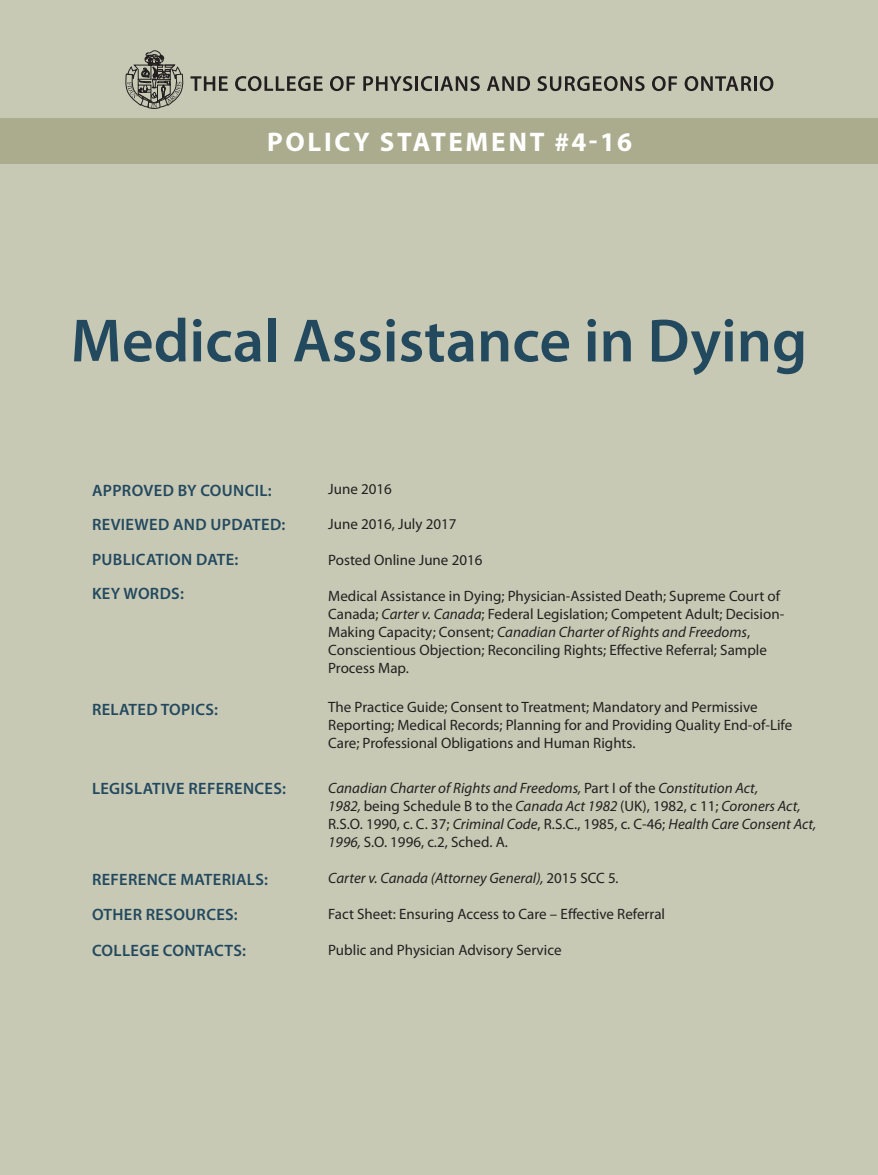
<style>
.page{position:relative;width:878px;height:1175px;background:#fff}
.page>*{position:absolute;margin:0;border:0;box-sizing:border-box;transform-origin:0 0}
.t1{font:600 61.5px "Myriad Pro";color:#23495f}
.t2{font:700 27px "Myriad Pro";letter-spacing:.1em;color:#fff}
.t3{font:600 16.5px "Myriad Pro";letter-spacing:.02em;color:#23495f}
.t4{font:15px/18px "Myriad Pro";color:#231f20}
.t5{font:italic 15px "Myriad Pro";color:#231f20}
.s1{font-style:italic}
.s2{font-style:normal}
</style>
<div class="page">
<div style="left:0;top:0;width:878px;height:1174px;background:#c8c9b5"></div>
<div style="left:0;top:118px;width:878px;height:45px;background:#abac8d"></div>
<svg style="left:125px;top:50px;width:59px;height:59px"></svg>
<svg style="left:190px;top:76px;width:38px;height:15px"></svg>
<svg style="left:235px;top:76px;width:87px;height:15px"></svg>
<svg style="left:330px;top:76px;width:25px;height:15px"></svg>
<svg style="left:363px;top:76px;width:49px;height:15px"></svg>
<hr style="left:415px;top:76px;width:3px;height:15px;background:#231f20">
<svg style="left:421px;top:76px;width:59px;height:15px"></svg>
<svg style="left:487px;top:76px;width:43px;height:15px"></svg>
<svg style="left:537px;top:76px;width:107px;height:15px"></svg>
<svg style="left:652px;top:76px;width:25px;height:15px"></svg>
<svg style="left:684px;top:76px;width:89px;height:15px"></svg>
<p class="t2" style="left:267px;top:124px;width:367px">POLICY STATEMENT #4-16</p>
<p class="t1" style="left:71px;top:301px;width:738px">Medical Assistance in Dying</p>
<p class="t3" style="left:92px;top:479px;width:181px">APPROVED BY COUNCIL:</p>
<p class="t3" style="left:92px;top:514px;width:195px">REVIEWED AND UPDATED:</p>
<p class="t3" style="left:92px;top:548px;width:148px">PUBLICATION DATE:</p>
<p class="t3" style="left:92px;top:583px;width:93px">KEY WORDS:</p>
<p class="t3" style="left:92px;top:698px;width:128px">RELATED TOPICS:</p>
<p class="t3" style="left:92px;top:778px;width:195px">LEGISLATIVE REFERENCES:</p>
<p class="t3" style="left:92px;top:869px;width:177px">REFERENCE MATERIALS:</p>
<p class="t3" style="left:92px;top:904px;width:147px">OTHER RESOURCES:</p>
<p class="t3" style="left:92px;top:939px;width:156px">COLLEGE CONTACTS:</p>
<p class="t4" style="left:328px;top:480px;width:65px">June 2016</p>
<p class="t4" style="left:328px;top:515px;width:130px">June 2016, July 2017</p>
<p class="t4" style="left:328px;top:551px;width:156px">Posted Online June 2016</p>
<p class="t4" style="left:328px;top:587px;width:457px">Medical Assistance in Dying; Physician-Assisted Death; Supreme Court of Canada; <span class="s1">Carter v. Canada</span>; Federal Legislation; Competent Adult; Decision-Making Capacity; Consent; <span class="s1">Canadian Charter of Rights and Freedoms</span>, Conscientious Objection; Reconciling Rights; Effective Referral; Sample Process Map.</p>
<p class="t4" style="left:328px;top:698px;width:465px">The Practice Guide; Consent to Treatment; Mandatory and Permissive<br>Reporting; Medical Records; Planning for and Providing Quality End-of-Life<br>Care; Professional Obligations and Human Rights.</p>
<p class="t5" style="left:328px;top:778px;width:431px">Canadian Charter of Rights and Freedoms, <span class="s2">Part I of the</span> Constitution Act,</p>
<p class="t4" style="left:328px;top:797px;width:489px"><span class="s1">1982,</span> being Schedule B to the <span class="s1">Canada Act 1982</span> (UK), 1982, c 11; <span class="s1">Coroners Act,<br></span>R.S.O. 1990, c. C. 37; <span class="s1">Criminal Code</span>, R.S.C., 1985, c. C-46; <span class="s1">Health Care Consent Act,<br>1996,</span> S.O. 1996, c.2, Sched. A.</p>
<p class="t5" style="left:328px;top:868px;width:292px">Carter v. Canada (Attorney General), <span class="s2">2015 SCC 5</span>.</p>
<p class="t4" style="left:328px;top:905px;width:338px">Fact Sheet: Ensuring Access to Care – Effective Referral</p>
<p class="t4" style="left:328px;top:941px;width:235px">Public and Physician Advisory Service</p>
</div>
